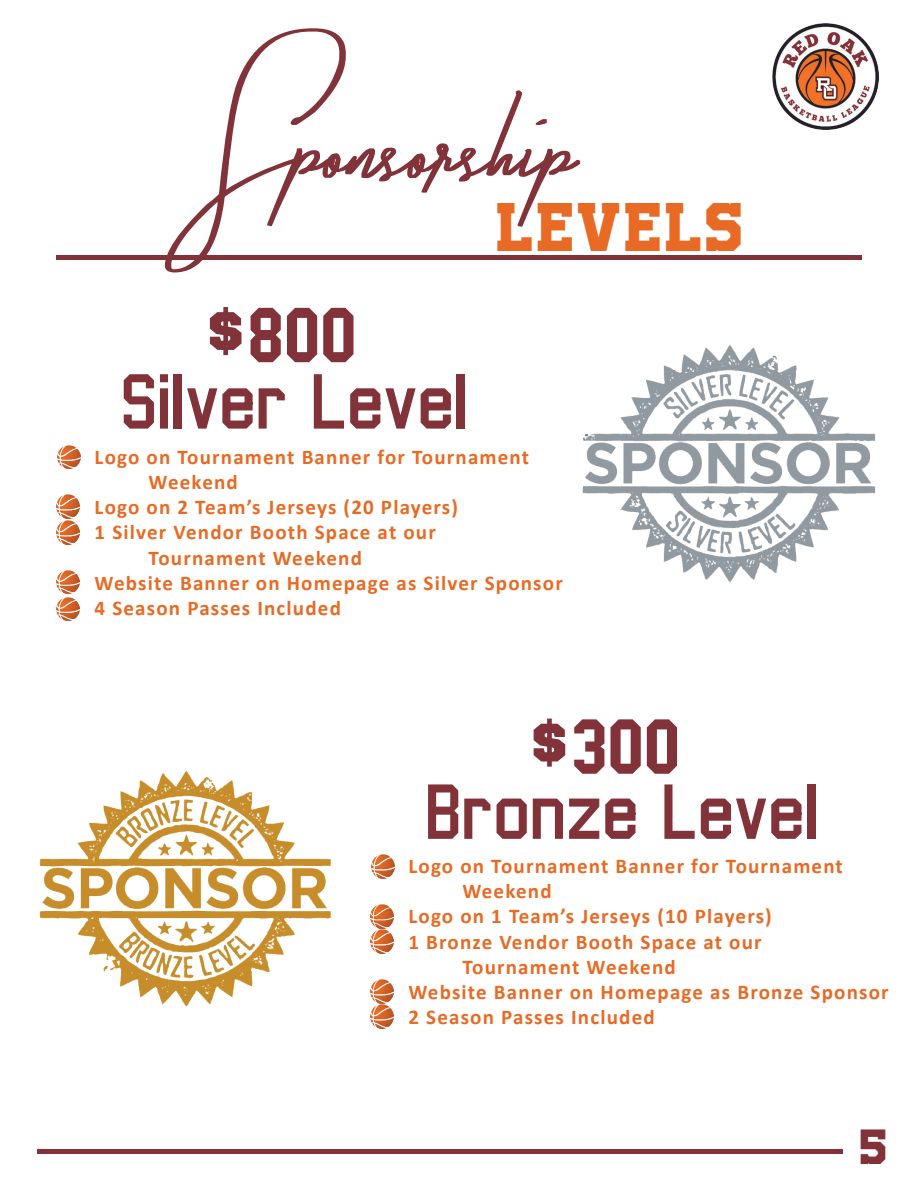
<style>
.page{position:relative;width:918px;height:1188px;background:#fff}
.page>*{position:absolute;margin:0;border:0;box-sizing:border-box;transform-origin:0 0}
.t1{font:184.5px "Takenby Vultures Demo";color:#823239}
.t2{font:82.5px "Sports Jersey";color:#823239}
.t3{font:48px "University";letter-spacing:.055em;color:#e86a24}
.t4{font:34.5px "University";color:#823239}
.t5{font:700 21px "Calibri";letter-spacing:.055em;color:#e86a24}
.s1{font-family:"Sports World";font-size:54px}
</style>
<div class="page">
<hr style="left:38px;top:1150px;width:805px;height:4px;background:#823239">
<hr style="left:56px;top:255px;width:806px;height:4px;background:#823239">
<img style="left:371px;top:854px;width:24px;height:24px">
<img style="left:370px;top:905px;width:24px;height:48px">
<img style="left:370px;top:980px;width:24px;height:23px">
<img style="left:370px;top:1005px;width:24px;height:23px">
<img style="left:582px;top:345px;width:293px;height:237px">
<img style="left:57px;top:445px;width:24px;height:24px">
<img style="left:56px;top:494px;width:24px;height:24px">
<img style="left:56px;top:521px;width:24px;height:23px">
<img style="left:56px;top:570px;width:24px;height:24px">
<img style="left:56px;top:597px;width:24px;height:24px">
<img style="left:39px;top:771px;width:292px;height:236px">
<img style="left:772px;top:23px;width:107px;height:107px">
<p class="t1" style="left:209px;top:24px;width:370px">Sponsorship</p>
<p class="t3" style="left:497px;top:193px;width:248px">LEVELS</p>
<p class="t2" style="left:208px;top:308px;width:150px"><span class="s1">$</span>800</p>
<p class="t2" style="left:121px;top:374px;width:349px">Silver Level</p>
<p class="t5" style="left:95px;top:442px;width:436px">Logo on Tournament Banner for Tournament</p>
<p class="t5" style="left:149px;top:467px;width:91px">Weekend</p>
<p class="t5" style="left:95px;top:492px;width:365px">Logo on 2 Team’s Jerseys (20 Players)</p>
<p class="t5" style="left:95px;top:518px;width:343px">1 Silver Vendor Booth Space at our</p>
<p class="t5" style="left:149px;top:543px;width:215px">Tournament Weekend</p>
<p class="t5" style="left:95px;top:568px;width:470px">Website Banner on Homepage as Silver Sponsor</p>
<p class="t5" style="left:95px;top:593px;width:248px">4 Season Passes Included</p>
<p class="t2" style="left:531px;top:719px;width:150px"><span class="s1">$</span>300</p>
<p class="t2" style="left:425px;top:784px;width:395px">Bronze Level</p>
<p class="t5" style="left:408px;top:851px;width:436px">Logo on Tournament Banner for Tournament</p>
<p class="t5" style="left:462px;top:876px;width:91px">Weekend</p>
<p class="t5" style="left:408px;top:902px;width:365px">Logo on 1 Team’s Jerseys (10 Players)</p>
<p class="t5" style="left:408px;top:927px;width:355px">1 Bronze Vendor Booth Space at our</p>
<p class="t5" style="left:462px;top:952px;width:215px">Tournament Weekend</p>
<p class="t5" style="left:408px;top:977px;width:482px">Website Banner on Homepage as Bronze Sponsor</p>
<p class="t5" style="left:408px;top:1002px;width:248px">2 Season Passes Included</p>
<p class="t4" style="left:861px;top:1122px;width:29px">5</p>
</div>
